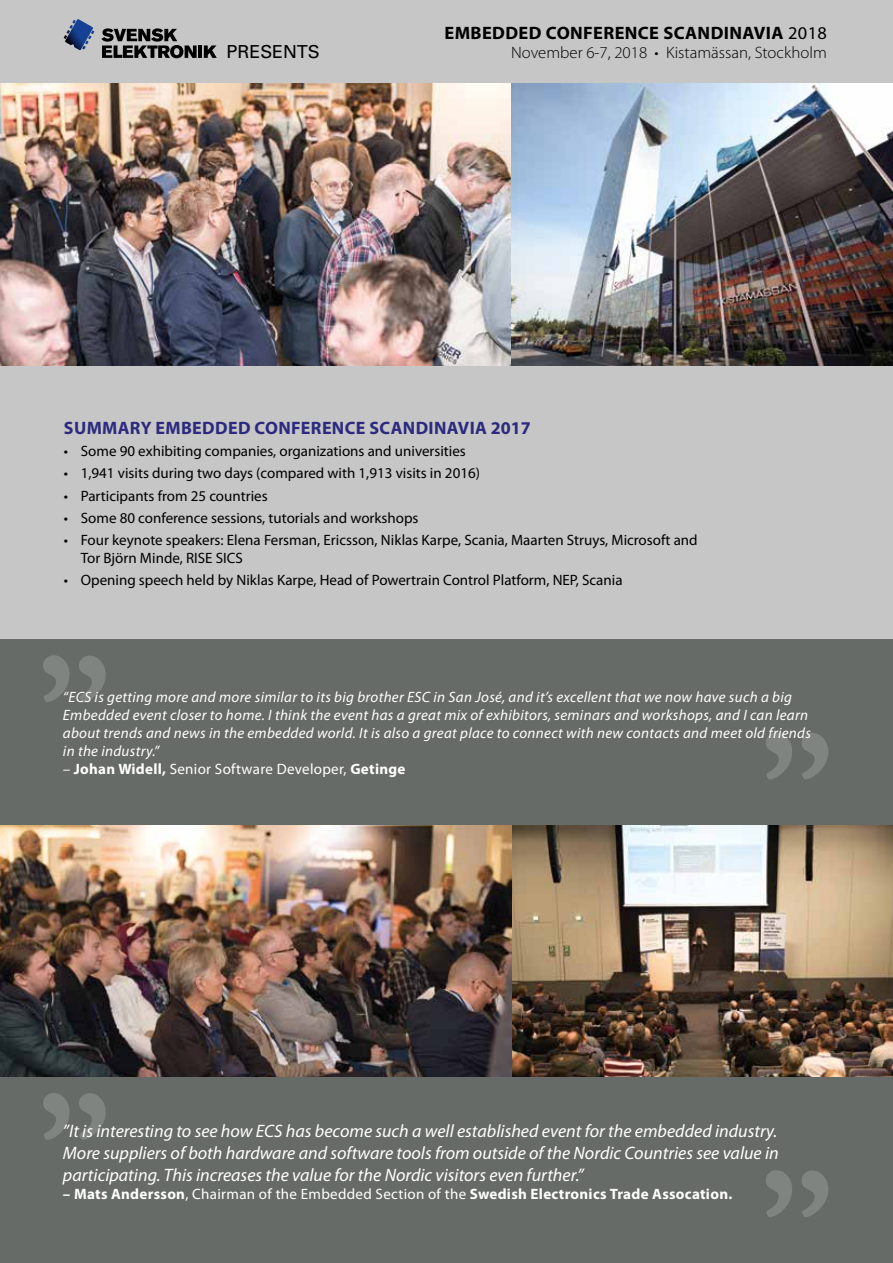
<style>
.page{position:relative;width:893px;height:1263px;background:#fff}
.page>*{position:absolute;margin:0;border:0;box-sizing:border-box;transform-origin:0 0}
.t1{font:italic 18px/21.6px "Myriad Pro";color:#fff;text-align:justify}
.t2{font:700 18px "Myriad Pro";letter-spacing:.02em;color:#2b2a7f}
.t3{font:700 18px "Myriad Pro";letter-spacing:.02em;color:#000}
.t4{font:17.85px "Univers LT Std";color:#000}
.t5{font:300 16.5px "Myriad Pro";color:#000}
.t6{font:15px/18px "Myriad Pro";color:#000}
.t7{font:italic 15px/18px "Myriad Pro";letter-spacing:.02em;color:#fff}
.t8{font:700 15px "Myriad Pro";letter-spacing:.02em;color:#fff}
.t9{font:15px "Myriad Pro";letter-spacing:.02em;color:#fff}
.s1{font-weight:400}
.s2{font-style:italic}
.s3{font-weight:700}
</style>
<div class="page">
<div style="left:0;top:366px;width:893px;height:277px;background:#c6c6c6"></div>
<img style="left:511px;top:825px;width:382px;height:252px">
<img style="left:0;top:825px;width:511px;height:252px">
<div style="left:0;top:0;width:893px;height:84px;background:#c6c6c6"></div>
<svg style="left:101px;top:28px;width:96px;height:30px"></svg>
<hr style="left:198px;top:45px;width:4px;height:13px;background:#000">
<svg style="left:204px;top:45px;width:13px;height:13px"></svg>
<svg style="left:64px;top:19px;width:30px;height:31px"></svg>
<img style="left:0;top:83px;width:511px;height:283px">
<div style="left:0;top:640px;width:893px;height:185px;background:#676b67"></div>
<svg style="left:43px;top:655px;width:63px;height:47px"></svg>
<svg style="left:766px;top:732px;width:62px;height:47px"></svg>
<div style="left:0;top:1077px;width:893px;height:186px;background:#676b67"></div>
<svg style="left:43px;top:1093px;width:63px;height:47px"></svg>
<svg style="left:766px;top:1170px;width:62px;height:47px"></svg>
<img style="left:511px;top:83px;width:382px;height:283px">
<p class="t3" style="left:445px;top:21px;width:384px">EMBEDDED CONFERENCE SCANDINAVIA <span class="s1">2018</span></p>
<p class="t4" style="left:226px;top:41px;width:95px">PRESENTS</p>
<p class="t5" style="left:511px;top:44px;width:317px">November 6-7, 2018 • Kistamässan, Stockholm</p>
<p class="t2" style="left:64px;top:416px;width:468px">SUMMARY EMBEDDED CONFERENCE SCANDINAVIA 2017</p>
<p class="t6" style="left:64px;top:442px;width:404px">• Some 90 exhibiting companies, organizations and universities</p>
<p class="t6" style="left:64px;top:464px;width:418px">• 1,941 visits during two days (compared with 1,913 visits in 2016)</p>
<p class="t6" style="left:64px;top:486px;width:205px">• Participants from 25 countries</p>
<p class="t6" style="left:64px;top:508px;width:356px">• Some 80 conference sessions, tutorials and workshops</p>
<p class="t6" style="left:81px;top:531px;width:618px;text-indent:-17px">• Four keynote speakers: Elena Fersman, Ericsson, Niklas Karpe, Scania, Maarten Struys, Microsoft and<br>Tor Björn Minde, RISE SICS</p>
<p class="t6" style="left:64px;top:571px;width:560px">• Opening speech held by Niklas Karpe, Head of Powertrain Control Platform, NEP, Scania</p>
<p class="t7" style="left:63px;top:688px;width:750px">“ECS is getting more and more similar to its big brother ESC in San José, and it’s excellent that we now have such a big Embedded event closer to home. I think the event has a great mix of exhibitors, seminars and workshops, and I can learn about trends and news in the embedded world. It is also a great place to connect with new contacts and meet old friends in the industry.”</p>
<p class="t9" style="left:63px;top:760px;width:344px"><span class="s2">–</span> <span class="s3">Johan Widell,</span> Senior Software Developer, <span class="s3">Getinge</span></p>
<p class="t1" style="left:63px;top:1120px;width:717px">”It is interesting to see how ECS has become such a well established event for the embedded industry.<br>More suppliers of both hardware and software tools from outside of the Nordic Countries see value in participating. This increases the value for the Nordic visitors even further.”</p>
<p class="t8" style="left:63px;top:1184px;width:671px">– Mats Andersson<span class="s1">, Chairman of the Embedded Section of the</span> Swedish Electronics Trade Assocation.</p>
</div>
